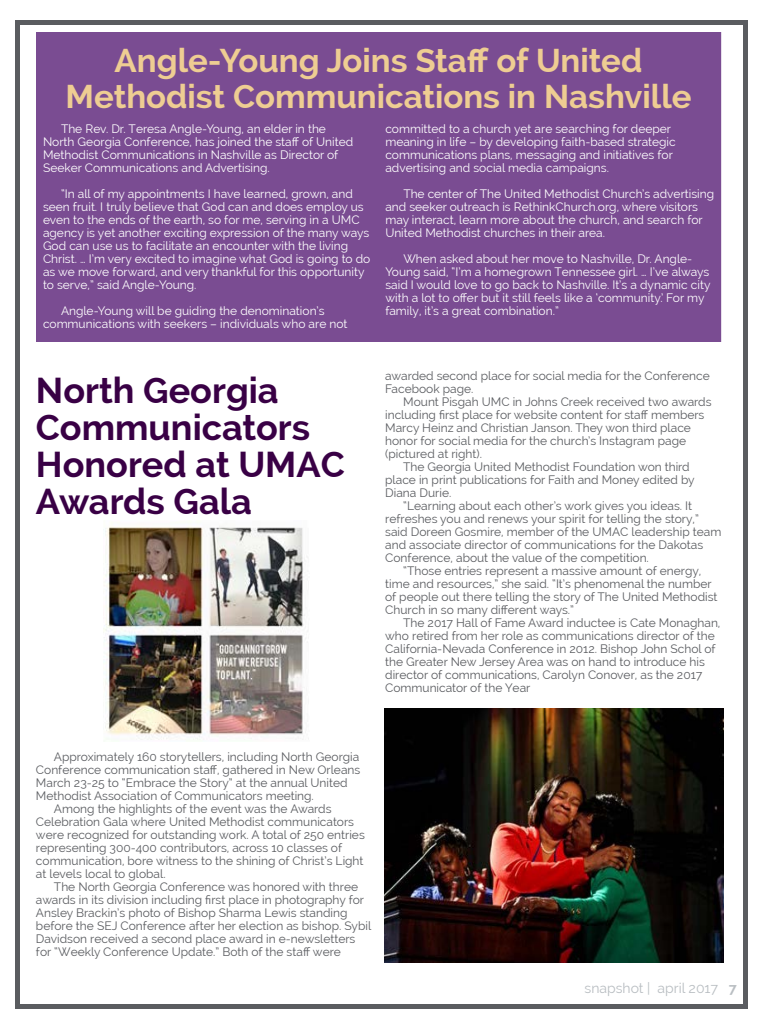
<style>
.page{position:relative;width:768px;height:1024px;background:#fff}
.page>*{position:absolute;margin:0;border:0;box-sizing:border-box;transform-origin:0 0}
.t1{font:700 36px/37px "Raleway";color:#390045}
.t2{font:700 33px/36px "Raleway";color:#eecd92;text-align:center}
.t3{font:14px "Raleway";color:#b9bec2}
.t4{font:12px/13px "Raleway";color:#5a5c60}
.t5{font:12px/13px "Raleway";color:#fff}
.s1{font-weight:700}
</style>
<div class="page">
<div style="left:15px;top:20px;width:733px;height:989px;border:5px solid #5a5c60"></div>
<div style="left:40px;top:36px;width:678px;height:302px;background:#7a4c92"></div>
<div style="left:36px;top:32px;width:685px;height:310px;border:7px solid #7a4c92"></div>
<img style="left:384px;top:709px;width:340px;height:254px">
<img style="left:103px;top:526px;width:206px;height:214px">
<h2 class="t2" style="left:66px;top:42px;width:628px">Angle-Young Joins Staff of United<br>Methodist Communications in Nashville</h2>
<p class="t5" style="left:43px;top:123px;width:312px;text-indent:18px">The Rev. Dr. Teresa Angle-Young, an elder in the North Georgia Conference, has joined the staff of United Methodist Communications in Nashville as Director of Seeker Communications and Advertising.</p>
<p class="t5" style="left:43px;top:188px;width:329px;text-indent:18px">“In all of my appointments I have learned, grown, and seen fruit. I truly believe that God can and does employ us even to the ends of the earth, so for me, serving in a UMC agency is yet another exciting expression of the many ways God can use us to facilitate an encounter with the living Christ. … I’m very excited to imagine what God is going to do as we move forward, and very thankful for this opportunity to serve,” said Angle-Young.</p>
<p class="t5" style="left:43px;top:304px;width:306px;text-align:center">Angle-Young will be guiding the denomination’s communications with seekers – individuals who are not</p>
<p class="t5" style="left:385px;top:122px;width:292px">committed to a church yet are searching for deeper meaning in life – by developing faith-based strategic communications plans, messaging and initiatives for advertising and social media campaigns.</p>
<p class="t5" style="left:385px;top:187px;width:330px;text-indent:18px">The center of The United Methodist Church’s advertising and seeker outreach is RethinkChurch.org, where visitors may interact, learn more about the church, and search for United Methodist churches in their area.</p>
<p class="t5" style="left:385px;top:252px;width:327px;text-indent:18px">When asked about her move to Nashville, Dr. Angle-Young said, “I’m a homegrown Tennessee girl. … I’ve always said I would love to go back to Nashville. It’s a dynamic city with a lot to offer but it still feels like a ‘community.’ For my family, it’s a great combination.”</p>
<h1 class="t1" style="left:36px;top:372px;width:310px">North Georgia<br>Communicators<br>Honored at UMAC<br>Awards Gala</h1>
<p class="t4" style="left:385px;top:369px;width:326px">awarded second place for social media for the Conference<br>Facebook page.</p>
<p class="t4" style="left:403px;top:395px;width:310px">Mount Pisgah UMC in Johns Creek received two awards</p>
<p class="t4" style="left:385px;top:408px;width:321px">including first place for website content for staff members</p>
<p class="t4" style="left:385px;top:421px;width:307px">Marcy Heinz and Christian Janson. They won third place</p>
<p class="t4" style="left:385px;top:434px;width:302px">honor for social media for the church’s Instagram page</p>
<p class="t4" style="left:385px;top:447px;width:98px">(pictured at right).</p>
<p class="t4" style="left:403px;top:460px;width:288px">The Georgia United Methodist Foundation won third</p>
<p class="t4" style="left:385px;top:473px;width:311px">place in print publications for Faith and Money edited by</p>
<p class="t4" style="left:385px;top:486px;width:68px">Diana Durie.</p>
<p class="t4" style="left:403px;top:499px;width:290px">“Learning about each other’s work gives you ideas. It</p>
<p class="t4" style="left:385px;top:512px;width:315px">refreshes you and renews your spirit for telling the story,”</p>
<p class="t4" style="left:385px;top:525px;width:338px">said Doreen Gosmire, member of the UMAC leadership team</p>
<p class="t4" style="left:385px;top:538px;width:320px">and associate director of communications for the Dakotas</p>
<p class="t4" style="left:385px;top:551px;width:265px">Conference, about the value of the competition.</p>
<p class="t4" style="left:403px;top:564px;width:300px">“Those entries represent a massive amount of energy,</p>
<p class="t4" style="left:385px;top:577px;width:328px">time and resources,” she said. “It’s phenomenal the number</p>
<p class="t4" style="left:385px;top:590px;width:334px">of people out there telling the story of The United Methodist</p>
<p class="t4" style="left:385px;top:603px;width:190px">Church in so many different ways.”</p>
<p class="t4" style="left:403px;top:616px;width:319px">The 2017 Hall of Fame Award inductee is Cate Monaghan,</p>
<p class="t4" style="left:385px;top:629px;width:331px">who retired from her role as communications director of the</p>
<p class="t4" style="left:385px;top:642px;width:332px">California-Nevada Conference in 2012. Bishop John Schol of</p>
<p class="t4" style="left:385px;top:655px;width:321px">the Greater New Jersey Area was on hand to introduce his</p>
<p class="t4" style="left:385px;top:668px;width:319px">director of communications, Carolyn Conover, as the 2017</p>
<p class="t4" style="left:385px;top:681px;width:147px">Communicator of the Year</p>
<p class="t4" style="left:54px;top:750px;width:307px">Approximately 160 storytellers, including North Georgia</p>
<p class="t4" style="left:36px;top:763px;width:326px">Conference communication staff, gathered in New Orleans</p>
<p class="t4" style="left:36px;top:776px;width:313px">March 23-25 to “Embrace the Story” at the annual United</p>
<p class="t4" style="left:36px;top:789px;width:279px">Methodist Association of Communicators meeting.</p>
<p class="t4" style="left:54px;top:802px;width:279px">Among the highlights of the event was the Awards</p>
<p class="t4" style="left:36px;top:815px;width:320px">Celebration Gala where United Methodist communicators</p>
<p class="t4" style="left:36px;top:828px;width:330px">were recognized for outstanding work. A total of 250 entries</p>
<p class="t4" style="left:36px;top:841px;width:308px">representing 300-400 contributors, across 10 classes of</p>
<p class="t4" style="left:36px;top:854px;width:329px">communication, bore witness to the shining of Christ’s Light</p>
<p class="t4" style="left:36px;top:867px;width:131px">at levels local to global.</p>
<p class="t4" style="left:54px;top:880px;width:306px">The North Georgia Conference was honored with three</p>
<p class="t4" style="left:36px;top:893px;width:330px">awards in its division including first place in photography for</p>
<p class="t4" style="left:36px;top:906px;width:313px">Ansley Brackin’s photo of Bishop Sharma Lewis standing</p>
<p class="t4" style="left:36px;top:919px;width:337px">before the SEJ Conference after her election as bishop. Sybil</p>
<p class="t4" style="left:36px;top:932px;width:321px">Davidson received a second place award in e-newsletters</p>
<p class="t4" style="left:36px;top:945px;width:307px">for “Weekly Conference Update.” Both of the staff were</p>
<p class="t3" style="left:585px;top:980px;width:154px">snapshot | april 2017 <span class="s1">7</span></p>
</div>
